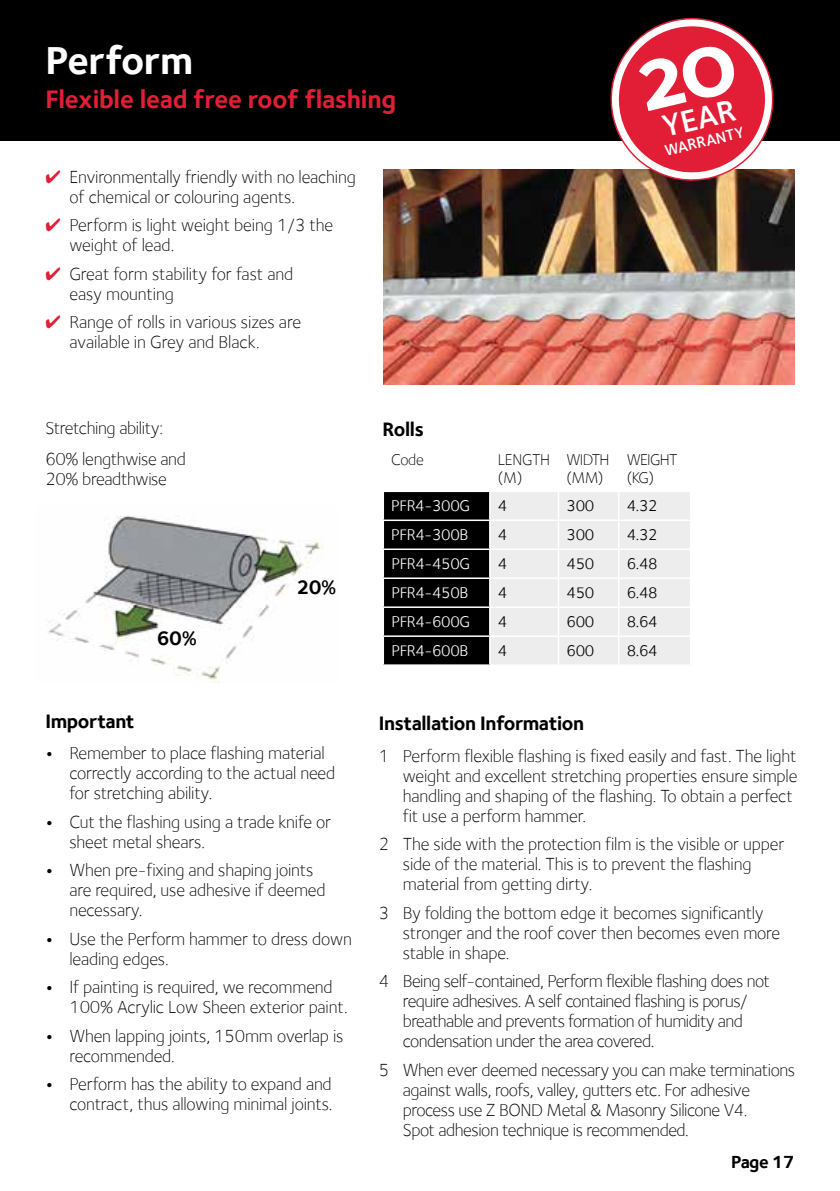
<style>
.page{position:relative;width:840px;height:1191px;background:#fff}
.page>*{position:absolute;margin:0;border:0;box-sizing:border-box;transform-origin:0 0}
.t1{font:700 40px "Foundry Sterling";letter-spacing:-.01em;color:#fff}
.t2{font:600 31.8px "Foundry Sterling";color:#fff}
.t3{font:700 26px "Foundry Sterling";letter-spacing:-.01em;color:#e11e35}
.t4{font:700 20px "Foundry Sterling";letter-spacing:-.02em;color:#000}
.t5{font:300 18px/20px "Foundry Sterling";letter-spacing:-.01em;color:#000}
.t6{font:300 18px/20px "Foundry Sterling";letter-spacing:-.03em;color:#000}
.t7{font:700 18px "Foundry Sterling";letter-spacing:-.03em;color:#000}
.t8{font:16px "Foundry Sterling";letter-spacing:-.02em;color:#fff}
.t9{font:16px "Foundry Sterling";letter-spacing:-.02em;color:#000}
.t10{font:300 16px/18px "Foundry Sterling";letter-spacing:-.04em;color:#000}
.t11{font:600 15.8px "Foundry Sterling";color:#fff}
.s1{color:#e11e35}
.s2{font-weight:700}
</style>
<div class="page">
<div style="left:0;top:0;width:839px;height:141px;background:#000"></div>
<img style="left:383px;top:169px;width:411px;height:215px">
<img style="left:47px;top:515px;width:277px;height:167px">
<svg style="left:383px;top:491px;width:307px;height:173px;background:#a0a0a1"></svg>
<hr style="left:558px;top:635px;width:60px;height:2px;background:#fff">
<hr style="left:557px;top:637px;width:2px;height:27px;background:#fff">
<hr style="left:618px;top:635px;width:73px;height:2px;background:#fff">
<hr style="left:617px;top:637px;width:2px;height:27px;background:#fff">
<hr style="left:689px;top:637px;width:2px;height:27px;background:#fff">
<svg style="left:602px;top:17px;width:178px;height:171px"></svg>
<h1 class="t1" style="left:45px;top:37px;width:149px">Perform</h1>
<h3 class="t3" style="left:45px;top:84px;width:352px">Flexible lead free roof flashing</h3>
<p class="t5" style="left:69px;top:166px;width:288px;text-indent:-24px"><span class="s1">✔</span> Environmentally friendly with no leaching of chemical or colouring agents.</p>
<p class="t5" style="left:69px;top:215px;width:265px;text-indent:-24px"><span class="s1">✔</span> Perform is light weight being 1/3 the weight of lead.</p>
<p class="t5" style="left:69px;top:263px;width:225px;text-indent:-24px"><span class="s1">✔</span> Great form stability for fast and easy mounting</p>
<p class="t5" style="left:69px;top:312px;width:233px;text-indent:-24px"><span class="s1">✔</span> Range of rolls in various sizes are available in Grey and Black.</p>
<h2 class="t2" style="left:658px;top:108px;width:76px;rotate:-13deg">YEAR</h2>
<p class="t11" style="left:662px;top:141px;width:83px;rotate:-13deg">WARRANTY</p>
<p class="t5" style="left:45px;top:412px;width:142px;line-height:31.4px">Stretching ability:<br>60% lengthwise and</p>
<p class="t5" style="left:45px;top:469px;width:123px">20% breadthwise</p>
<p class="t4" style="left:157px;top:626px;width:42px">60%</p>
<p class="t4" style="left:296px;top:575px;width:42px">20%</p>
<p class="t4" style="left:45px;top:709px;width:91px">Important</p>
<p class="t5" style="left:69px;top:743px;width:267px;text-indent:-24px"><span class="s2">•</span> Remember to place flashing material correctly according to the actual need for stretching ability.</p>
<p class="t5" style="left:69px;top:811px;width:263px;text-indent:-24px"><span class="s2">•</span> Cut the flashing using a trade knife or sheet metal shears.</p>
<p class="t5" style="left:69px;top:860px;width:257px;text-indent:-24px"><span class="s2">•</span> When pre-fixing and shaping joints are required, use adhesive if deemed necessary.</p>
<p class="t5" style="left:69px;top:928px;width:284px;text-indent:-24px"><span class="s2">•</span> Use the Perform hammer to dress down leading edges.</p>
<p class="t5" style="left:69px;top:977px;width:280px;text-indent:-24px"><span class="s2">•</span> If painting is required, we recommend<br>100% Acrylic Low Sheen exterior paint.</p>
<p class="t5" style="left:69px;top:1025px;width:275px;text-indent:-24px"><span class="s2">•</span> When lapping joints, 150mm overlap is recommended.</p>
<p class="t5" style="left:45px;top:1074px;width:288px;text-align:right"><span class="s2">•</span> Perform has the ability to expand and contract, thus allowing minimal joints.</p>
<p class="t4" style="left:382px;top:417px;width:43px">Rolls</p>
<p class="t10" style="left:391px;top:451px;width:34px">Code</p>
<p class="t10" style="left:497px;top:451px;width:54px">LENGTH (M)</p>
<p class="t10" style="left:566px;top:451px;width:45px">WIDTH (MM)</p>
<p class="t10" style="left:626px;top:451px;width:52px">WEIGHT (KG)</p>
<p class="t8" style="left:391px;top:496px;width:80px">PFR4-300G</p>
<p class="t9" style="left:497px;top:496px;width:11px">4</p>
<p class="t9" style="left:566px;top:496px;width:29px">300</p>
<p class="t9" style="left:626px;top:496px;width:32px">4.32</p>
<p class="t8" style="left:391px;top:525px;width:79px">PFR4-300B</p>
<p class="t9" style="left:497px;top:525px;width:11px">4</p>
<p class="t9" style="left:566px;top:525px;width:29px">300</p>
<p class="t9" style="left:626px;top:525px;width:32px">4.32</p>
<p class="t8" style="left:391px;top:554px;width:80px">PFR4-450G</p>
<p class="t9" style="left:497px;top:554px;width:11px">4</p>
<p class="t9" style="left:566px;top:554px;width:29px">450</p>
<p class="t9" style="left:626px;top:554px;width:32px">6.48</p>
<p class="t8" style="left:391px;top:583px;width:79px">PFR4-450B</p>
<p class="t9" style="left:497px;top:583px;width:11px">4</p>
<p class="t9" style="left:566px;top:583px;width:29px">450</p>
<p class="t9" style="left:626px;top:583px;width:32px">6.48</p>
<p class="t8" style="left:391px;top:612px;width:80px">PFR4-600G</p>
<p class="t9" style="left:497px;top:612px;width:11px">4</p>
<p class="t9" style="left:566px;top:612px;width:29px">600</p>
<p class="t9" style="left:626px;top:612px;width:32px">8.64</p>
<p class="t8" style="left:391px;top:641px;width:79px">PFR4-600B</p>
<p class="t9" style="left:497px;top:641px;width:11px">4</p>
<p class="t9" style="left:566px;top:641px;width:29px">600</p>
<p class="t9" style="left:626px;top:641px;width:32px">8.64</p>
<p class="t4" style="left:378px;top:711px;width:207px">Installation Information</p>
<p class="t5" style="left:402px;top:745px;width:396px;text-indent:-24px">1 Perform flexible flashing is fixed easily and fast. The light weight and excellent stretching properties ensure simple handling and shaping of the flashing. To obtain a perfect fit use a perform hammer.</p>
<p class="t5" style="left:402px;top:834px;width:383px;text-indent:-24px">2 The side with the protection film is the visible or upper side of the material. This is to prevent the flashing material from getting dirty.</p>
<p class="t5" style="left:402px;top:902px;width:378px;text-indent:-24px">3 By folding the bottom edge it becomes significantly stronger and the roof cover then becomes even more stable in shape.</p>
<p class="t6" style="left:402px;top:971px;width:368px;text-indent:-24px">4 Being self-contained, Perform flexible flashing does not require adhesives. A self contained flashing is porus/ breathable and prevents formation of humidity and condensation under the area covered.</p>
<p class="t5" style="left:402px;top:1059px;width:393px;text-indent:-24px">5 When ever deemed necessary you can make terminations against walls, roofs, valley, gutters etc. For adhesive process use Z BOND Metal &amp; Masonry Silicone V4.<br>Spot adhesion technique is recommended.</p>
<p class="t7" style="left:730px;top:1151px;width:65px">Page 17</p>
</div>
